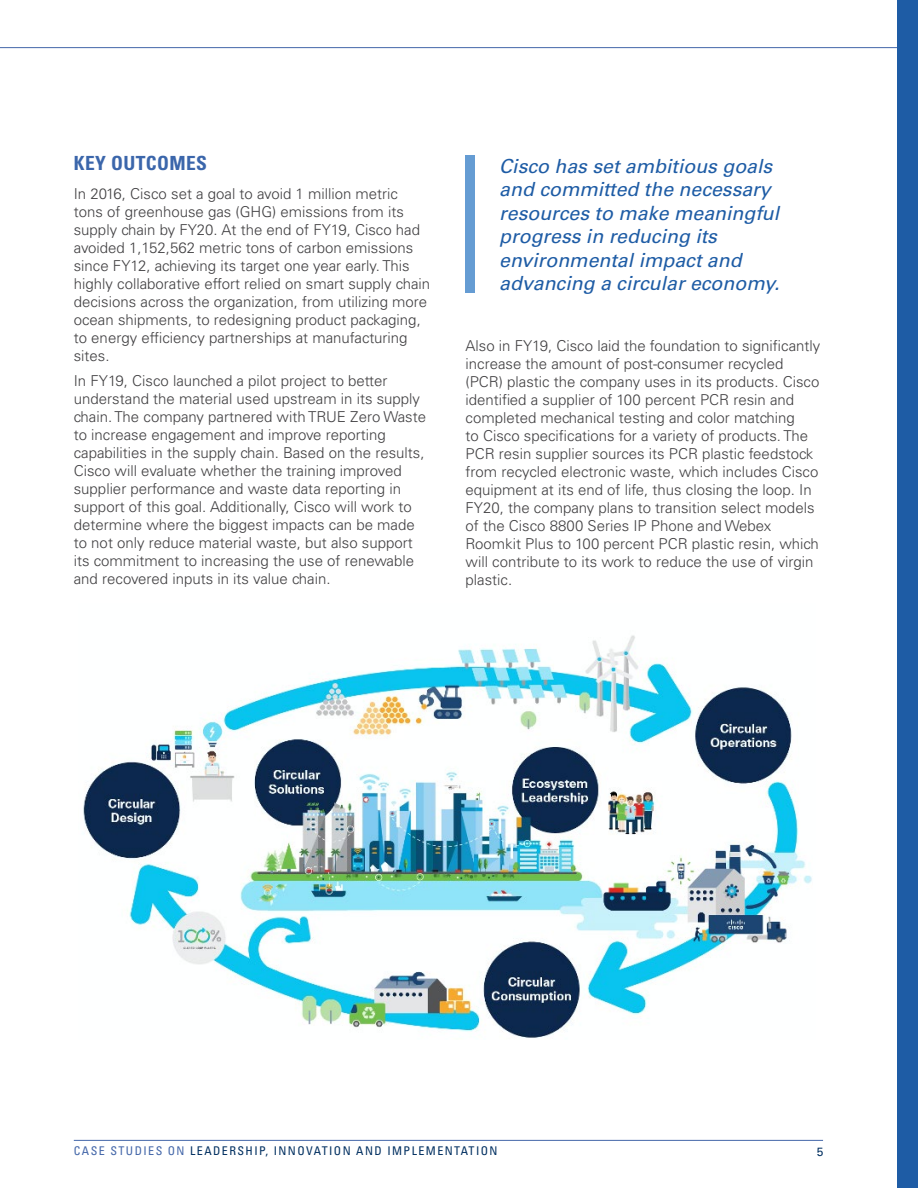
<style>
.page{position:relative;width:918px;height:1188px;background:#fff}
.page>*{position:absolute;margin:0;border:0;box-sizing:border-box;transform-origin:0 0}
.t1{font:italic 19.5px/23.4px "Univers LT Std";color:#1e5ca5}
.t2{font:700 condensed 19.5px "Univers LT Std";letter-spacing:.02em;color:#3b66ab}
.t3{font:300 15px/18px "Univers LT Std";color:#414042}
.t4{font:condensed 12px "Univers LT Std";letter-spacing:.12em;color:#002f60}
.t5{font:12px "Univers LT Std";color:#002f60}
.s1{color:#4467a9}
</style>
<div class="page">
<div style="left:897px;top:0;width:21px;height:1188px;background:#1e5ca5"></div>
<hr style="left:74px;top:1140px;width:749px;height:1px;background:#4467a9">
<hr style="left:0;top:47px;width:897px;height:1px;background:#4467a9">
<div style="left:466px;top:156px;width:9px;height:137px;background:#659cd3"></div>
<img style="left:83px;top:635px;width:729px;height:403px">
<h1 class="t2" style="left:74px;top:151px;width:135px">KEY OUTCOMES</h1>
<p class="t3" style="left:74px;top:184px;width:358px">In 2016, Cisco set a goal to avoid 1 million metric tons of greenhouse gas (GHG) emissions from its supply chain by FY20. At the end of FY19, Cisco had avoided 1,152,562 metric tons of carbon emissions since FY12, achieving its target one year early. This highly collaborative effort relied on smart supply chain decisions across the organization, from utilizing more ocean shipments, to redesigning product packaging, to energy efficiency partnerships at manufacturing sites.</p>
<p class="t3" style="left:74px;top:372px;width:354px">In FY19, Cisco launched a pilot project to better understand the material used upstream in its supply chain. The company partnered with TRUE Zero Waste to increase engagement and improve reporting capabilities in the supply chain. Based on the results, Cisco will evaluate whether the training improved supplier performance and waste data reporting in support of this goal. Additionally, Cisco will work to determine where the biggest impacts can be made to not only reduce material waste, but also support its commitment to increasing the use of renewable and recovered inputs in its value chain.</p>
<h1 class="t1" style="left:499px;top:155px;width:282px">Cisco has set ambitious goals and committed the necessary resources to make meaningful progress in reducing its environmental impact and advancing a circular economy.</h1>
<p class="t3" style="left:466px;top:337px;width:356px">Also in FY19, Cisco laid the foundation to significantly increase the amount of post-consumer recycled (PCR) plastic the company uses in its products. Cisco identified a supplier of 100 percent PCR resin and completed mechanical testing and color matching<br>to Cisco specifications for a variety of products. The PCR resin supplier sources its PCR plastic feedstock from recycled electronic waste, which includes Cisco equipment at its end of life, thus closing the loop. In FY20, the company plans to transition select models of the Cisco 8800 Series IP Phone and Webex Roomkit Plus to 100 percent PCR plastic resin, which will contribute to its work to reduce the use of virgin plastic.</p>
<p class="t4" style="left:74px;top:1143px;width:425px"><span class="s1">CASE STUDIES ON</span> LEADERSHIP, INNOVATION AND IMPLEMENTATION</p>
<p class="t5" style="left:817px;top:1144px;width:8px">5</p>
</div>
